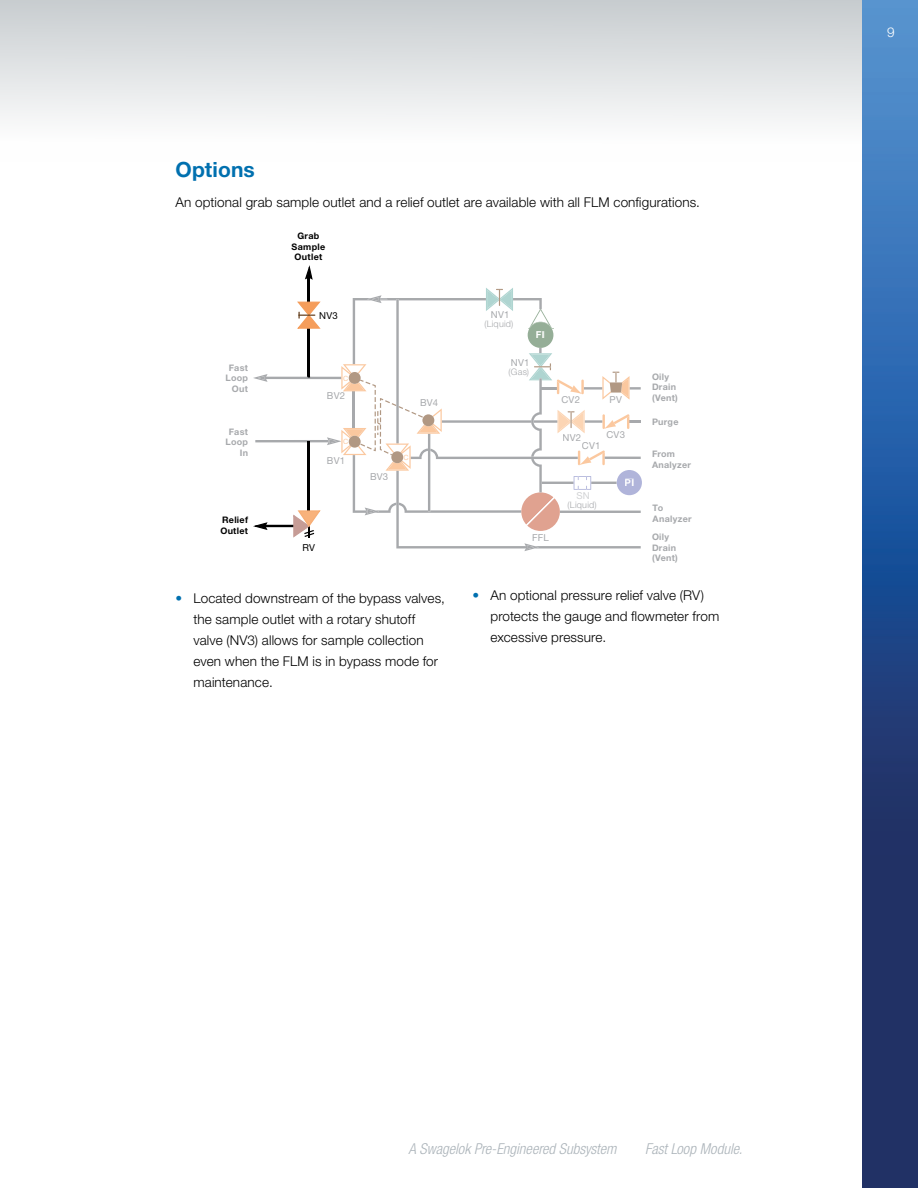
<style>
.page{position:relative;width:918px;height:1188px;background:#fff}
.page>*{position:absolute;margin:0;border:0;box-sizing:border-box;transform-origin:0 0}
.t1{font:700 21px "Helvetica Neue LT Std";letter-spacing:.005em;color:#0070af}
.t2{font:italic 300 condensed 15px "Helvetica Neue LT Std";color:#acb4ba}
.t3{font:300 13.5px/21px "Helvetica Neue LT Std";letter-spacing:.01em;color:#000}
.t4{font:300 13.5px "Helvetica Neue LT Std";color:#fff}
.t5{font:9.6px "Helvetica Neue LT Std";letter-spacing:.025em;color:#a7a9ac}
.t6{font:9.6px "Helvetica Neue LT Std";color:#000}
.t7{font:700 9.6px "Helvetica Neue LT Std";color:#fff}
.t8{font:9.6px "Helvetica Neue LT Std";color:#d1d2d4}
.t9{font:700 9px/10.5px "Helvetica Neue LT Std";letter-spacing:.03em;color:#a7a9ac}
.t10{font:700 9px/10.5px "Helvetica Neue LT Std";letter-spacing:.03em;color:#000;text-align:center}
.t11{font:300 9px "Helvetica Neue LT Std";letter-spacing:.025em;color:#a7a9ac}
.t12{font:7.2px "Helvetica Neue LT Std";color:#fbc89f}
.s1{color:#0070af}
</style>
<div class="page">
<div style="left:0;top:0;width:864px;height:162px;background:linear-gradient(to bottom,#c7cccf,#fff)"></div>
<img style="left:863px;top:0;width:55px;height:1188px">
<hr style="left:308px;top:275px;width:2px;height:30px;background:#000">
<svg style="left:305px;top:265px;width:8px;height:15px"></svg>
<svg style="left:253px;top:288px;width:389px;height:263px"></svg>
<h1 class="t1" style="left:176px;top:157px;width:81px">Options</h1>
<p class="t3" style="left:176px;top:191px;width:526px">An optional grab sample outlet and a relief outlet are available with all FLM configurations.</p>
<p class="t9" style="left:225px;top:362px;width:24px;text-align:right">Fast<br>Loop<br>Out</p>
<p class="t9" style="left:225px;top:426px;width:24px;text-align:right">Fast<br>Loop<br>In</p>
<p class="t10" style="left:220px;top:515px;width:29px;text-align:left">Relief<br>Outlet</p>
<p class="t10" style="left:292px;top:231px;width:35px">Grab<br>Sample<br>Outlet</p>
<p class="t6" style="left:319px;top:310px;width:20px">NV3</p>
<p class="t12" style="left:343px;top:374px;width:7px">C</p>
<p class="t5" style="left:327px;top:390px;width:20px">BV2</p>
<p class="t12" style="left:343px;top:437px;width:7px">C</p>
<p class="t5" style="left:327px;top:455px;width:20px">BV1</p>
<p class="t5" style="left:420px;top:397px;width:20px">BV4</p>
<p class="t5" style="left:370px;top:470px;width:20px">BV3</p>
<p class="t12" style="left:404px;top:453px;width:7px">C</p>
<p class="t6" style="left:302px;top:542px;width:14px">RV</p>
<p class="t5" style="left:491px;top:309px;width:20px">NV1</p>
<p class="t11" style="left:484px;top:318px;width:31px">(Liquid)</p>
<p class="t5" style="left:511px;top:357px;width:20px">NV1</p>
<p class="t7" style="left:536px;top:329px;width:11px">FI</p>
<p class="t11" style="left:509px;top:367px;width:22px">(Gas)</p>
<p class="t5" style="left:532px;top:532px;width:18px">FFL</p>
<p class="t5" style="left:561px;top:394px;width:20px">CV2</p>
<p class="t5" style="left:610px;top:394px;width:14px">PV</p>
<p class="t5" style="left:563px;top:432px;width:20px">NV2</p>
<p class="t5" style="left:582px;top:440px;width:20px">CV1</p>
<p class="t5" style="left:606px;top:429px;width:20px">CV3</p>
<p class="t8" style="left:576px;top:490px;width:15px">SN</p>
<p class="t11" style="left:568px;top:499px;width:31px">(Liquid)</p>
<p class="t7" style="left:625px;top:476px;width:11px">PI</p>
<p class="t9" style="left:652px;top:371px;width:27px">Oily<br>Drain (Vent)</p>
<p class="t9" style="left:652px;top:416px;width:28px">Purge</p>
<p class="t9" style="left:652px;top:448px;width:41px">From<br>Analyzer</p>
<p class="t9" style="left:653px;top:502px;width:41px">To<br>Analyzer</p>
<p class="t9" style="left:652px;top:531px;width:27px">Oily<br>Drain (Vent)</p>
<p class="t3" style="left:193px;top:587px;width:253px;text-indent:-18px"><span class="s1">•</span> Located downstream of the bypass valves, the sample outlet with a rotary shutoff valve (NV3) allows for sample collection even when the FLM is in bypass mode for maintenance.</p>
<p class="t3" style="left:490px;top:584px;width:230px;text-indent:-18px"><span class="s1">•</span> An optional pressure relief valve (RV) protects the gauge and flowmeter from excessive pressure.</p>
<p class="t4" style="left:887px;top:24px;width:9px">9</p>
<p class="t2" style="left:409px;top:1140px;width:209px">A Swagelok Pre-Engineered Subsystem</p>
<p class="t2" style="left:645px;top:1140px;width:99px">Fast Loop Module.</p>
</div>
